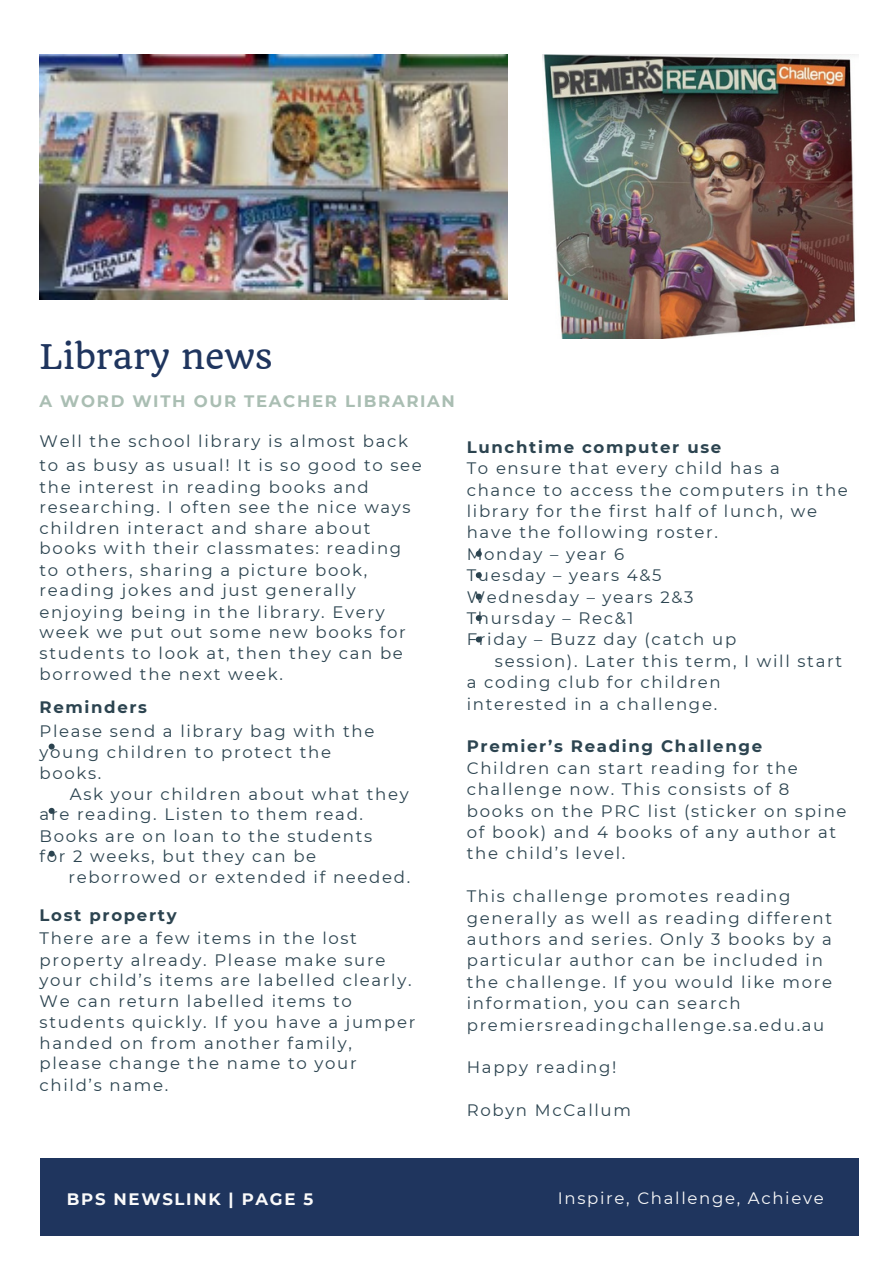
<style>
.page{position:relative;width:894px;height:1264px;background:#fff}
.page>*{position:absolute;margin:0;border:0;box-sizing:border-box;transform-origin:0 0}
.t1{font:33.15px "Quando";color:#1f355e}
.t2{font:16.5px/21.5px "Montserrat";letter-spacing:.1em;color:#2c4450}
.t3{font:700 16.5px "Montserrat";letter-spacing:.1em;color:#2c4450}
.t4{font:700 16.5px "Montserrat";letter-spacing:.1em;color:#aabeb3}
.t5{font:16.5px "Montserrat";letter-spacing:.1em;color:#fafafa}
.t6{font:700 16.5px "Montserrat";letter-spacing:.1em;color:#fafafa}
</style>
<div class="page">
<div style="left:40px;top:1158px;width:818px;height:78px;background:#1f355e"></div>
<img style="left:542px;top:54px;width:316px;height:284px">
<img style="left:40px;top:54px;width:467px;height:246px">
<svg style="left:49px;top:743px;width:6px;height:6px"></svg>
<svg style="left:49px;top:807px;width:6px;height:6px"></svg>
<svg style="left:49px;top:850px;width:6px;height:6px"></svg>
<svg style="left:475px;top:551px;width:6px;height:6px"></svg>
<svg style="left:475px;top:572px;width:6px;height:6px"></svg>
<svg style="left:475px;top:593px;width:6px;height:6px"></svg>
<svg style="left:475px;top:615px;width:6px;height:6px"></svg>
<svg style="left:475px;top:636px;width:6px;height:6px"></svg>
<p class="t1" style="left:40px;top:336px;width:235px">Library news</p>
<p class="t4" style="left:40px;top:391px;width:417px">A WORD WITH OUR TEACHER LIBRARIAN</p>
<p class="t2" style="left:40px;top:431px;width:370px">Well the school library is almost back</p>
<p class="t2" style="left:40px;top:454px;width:384px">to as busy as usual! It is so good to see</p>
<p class="t2" style="left:40px;top:476px;width:330px">the interest in reading books and</p>
<p class="t2" style="left:40px;top:496px;width:372px">researching. I often see the nice ways</p>
<p class="t2" style="left:40px;top:517px;width:332px">children interact and share about</p>
<p class="t2" style="left:40px;top:538px;width:363px">books with their classmates: reading</p>
<p class="t2" style="left:40px;top:559px;width:329px">to others, sharing a picture book,</p>
<p class="t2" style="left:40px;top:579px;width:317px">reading jokes and just generally</p>
<p class="t2" style="left:40px;top:601px;width:346px">enjoying being in the library. Every</p>
<p class="t2" style="left:40px;top:621px;width:367px">week we put out some new books for</p>
<p class="t2" style="left:40px;top:642px;width:365px">students to look at, then they can be</p>
<p class="t2" style="left:40px;top:663px;width:245px">borrowed the next week.</p>
<p class="t3" style="left:40px;top:697px;width:109px">Reminders</p>
<p class="t2" style="left:40px;top:720px;width:336px">Please send a library bag with the</p>
<p class="t2" style="left:40px;top:741px;width:293px">young children to protect the</p>
<p class="t2" style="left:40px;top:762px;width:63px">books.</p>
<p class="t2" style="left:70px;top:783px;width:340px">Ask your children about what they</p>
<p class="t2" style="left:40px;top:803px;width:325px">are reading. Listen to them read.</p>
<p class="t2" style="left:40px;top:825px;width:334px">Books are on loan to the students</p>
<p class="t2" style="left:40px;top:845px;width:278px">for 2 weeks, but they can be</p>
<p class="t2" style="left:68px;top:866px;width:343px">reborrowed or extended if needed.</p>
<p class="t3" style="left:40px;top:904px;width:138px">Lost property</p>
<p class="t2" style="left:40px;top:927px;width:319px">There are a few items in the lost</p>
<p class="t2" style="left:40px;top:949px;width:347px">property already. Please make sure</p>
<p class="t2" style="left:40px;top:969px;width:373px">your child’s items are labelled clearly.</p>
<p class="t2" style="left:40px;top:990px;width:313px">We can return labelled items to</p>
<p class="t2" style="left:40px;top:1010px;width:377px">students quickly. If you have a jumper</p>
<p class="t2" style="left:40px;top:1032px;width:314px">handed on from another family,</p>
<p class="t2" style="left:40px;top:1052px;width:318px">please change the name to your</p>
<p class="t2" style="left:40px;top:1074px;width:130px">child’s name.</p>
<p class="t3" style="left:466px;top:437px;width:256px">Lunchtime computer use</p>
<p class="t2" style="left:466px;top:457px;width:314px">To ensure that every child has a</p>
<p class="t2" style="left:466px;top:479px;width:382px">chance to access the computers in the library for the first half of lunch, we have the following roster.</p>
<p class="t2" style="left:466px;top:543px;width:159px">Monday – year 6</p>
<p class="t2" style="left:466px;top:564px;width:196px">Tuesday – years 4&amp;5</p>
<p class="t2" style="left:466px;top:586px;width:228px">Wednesday – years 2&amp;3</p>
<p class="t2" style="left:466px;top:607px;width:168px">Thursday – Rec&amp;1</p>
<p class="t2" style="left:466px;top:628px;width:271px">Friday – Buzz day (catch up</p>
<p class="t2" style="left:495px;top:650px;width:348px">session). Later this term, I will start</p>
<p class="t2" style="left:466px;top:671px;width:255px">a coding club for children</p>
<p class="t2" style="left:466px;top:693px;width:252px">interested in a challenge.</p>
<p class="t3" style="left:466px;top:736px;width:297px">Premier’s Reading Challenge</p>
<p class="t2" style="left:466px;top:757px;width:332px">Children can start reading for the challenge now. This consists of 8</p>
<p class="t2" style="left:466px;top:800px;width:381px">books on the PRC list (sticker on spine of book) and 4 books of any author at the child’s level.</p>
<p class="t2" style="left:466px;top:885px;width:367px">This challenge promotes reading generally as well as reading different authors and series. Only 3 books by a particular author can be included in the challenge. If you would like more information, you can search premiersreadingchallenge.sa.edu.au</p>
<p class="t2" style="left:466px;top:1056px;width:151px">Happy reading!</p>
<p class="t2" style="left:466px;top:1099px;width:166px">Robyn McCallum</p>
<p class="t6" style="left:67px;top:1188px;width:248px">BPS NEWSLINK | PAGE 5</p>
<p class="t5" style="left:557px;top:1188px;width:267px">Inspire, Challenge, Achieve</p>
</div>
